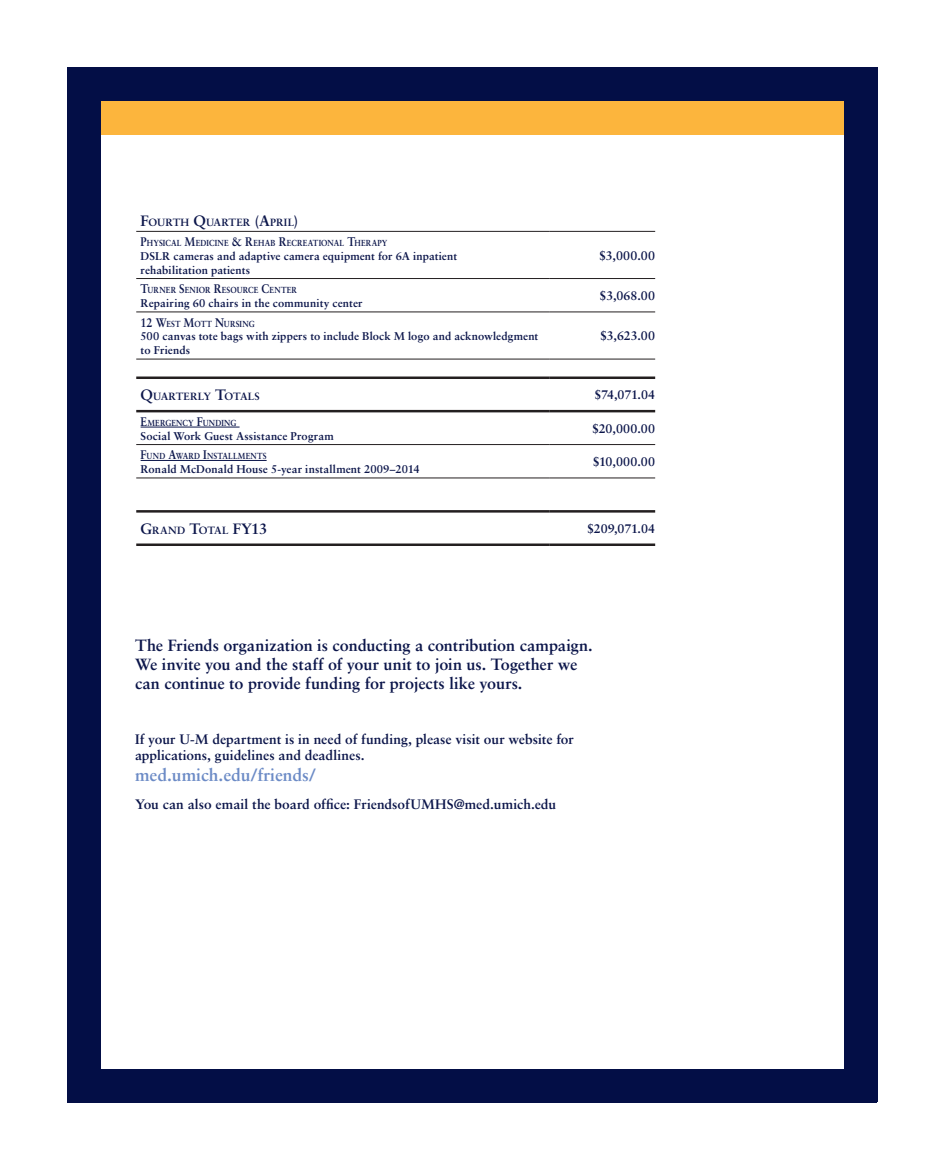
<style>
.page{position:relative;width:945px;height:1170px;background:#fff}
.page>*{position:absolute;margin:0;border:0;box-sizing:border-box;transform-origin:0 0}
.headline_page{font:700 17.5px "Sabon";color:#6c8bc6}
.headline_page-2{font:700 16.25px/18.8px "Sabon";color:#0b154a}
.headline_page-3{font:700 13.75px/16.2px "Sabon";letter-spacing:.005em;color:#0b154a}
.headline_page-4{font:700 12.5px "Sabon";letter-spacing:.01em;color:#0b154a}
.headline_page-5{font:700 11.25px/13.8px "Sabon";letter-spacing:.01em;color:#0b154a}
.headline_page-6{font:700 10.5px "Sabon";letter-spacing:.005em;color:#0b154a}
.headline_page-7{font:700 8.75px "Sabon";letter-spacing:.02em;color:#0b154a;scale:.87 1}
.s1{font-size:15px}
.s2{font-size:12.5px}
</style>
<div class="page">
<div style="left:90px;top:90px;width:765px;height:45px;background:#fcb53d"></div>
<div style="left:90px;top:68px;width:765px;height:33px;background:#030e46"></div>
<div style="left:68px;top:1069px;width:810px;height:33px;background:#030e46"></div>
<div style="left:68px;top:68px;width:33px;height:1023px;background:#030e46"></div>
<div style="left:844px;top:68px;width:34px;height:1034px;background:#030e46"></div>
<hr style="left:136px;top:231px;width:413px;height:1px;background:#231f20">
<hr style="left:549px;top:231px;width:106px;height:1px;background:#231f20">
<hr style="left:136px;top:278px;width:413px;height:1px;background:#231f20">
<hr style="left:549px;top:278px;width:106px;height:1px;background:#231f20">
<hr style="left:136px;top:312px;width:413px;height:1px;background:#231f20">
<hr style="left:549px;top:312px;width:106px;height:1px;background:#231f20">
<hr style="left:136px;top:359px;width:413px;height:1px;background:#231f20">
<hr style="left:549px;top:359px;width:106px;height:1px;background:#231f20">
<hr style="left:136px;top:377px;width:413px;height:2px;background:#231f20">
<hr style="left:549px;top:377px;width:106px;height:2px;background:#231f20">
<hr style="left:136px;top:544px;width:413px;height:2px;background:#231f20">
<hr style="left:549px;top:544px;width:106px;height:2px;background:#231f20">
<hr style="left:136px;top:444px;width:413px;height:1px;background:#231f20">
<hr style="left:549px;top:444px;width:106px;height:1px;background:#231f20">
<hr style="left:136px;top:478px;width:413px;height:1px;background:#231f20">
<hr style="left:549px;top:478px;width:106px;height:1px;background:#231f20">
<hr style="left:136px;top:510px;width:413px;height:3px;background:#231f20">
<hr style="left:549px;top:510px;width:106px;height:3px;background:#231f20">
<hr style="left:136px;top:410px;width:413px;height:2px;background:#231f20">
<hr style="left:549px;top:410px;width:106px;height:2px;background:#231f20">
<hr style="left:141px;top:427px;width:99px;height:1px;background:#0b154a">
<hr style="left:141px;top:460px;width:126px;height:1px;background:#0b154a">
<p class="headline_page-6" style="left:141px;top:216px;width:159px"><span class="s1">F</span>OURTH <span class="s1">Q</span>UARTER <span class="s1">(A</span>PRIL<span class="s1">)</span></p>
<p class="headline_page-7" style="left:141px;top:238px;width:285px"><span class="s2">P</span>HYSICAL <span class="s2">M</span>EDICINE <span class="s2">&amp; R</span>EHAB <span class="s2">R</span>ECREATIONAL <span class="s2">T</span>HERAPY</p>
<p class="headline_page-5" style="left:141px;top:249px;width:318px">DSLR cameras and adaptive camera equipment for 6A inpatient rehabilitation patients</p>
<p class="headline_page-4" style="left:599px;top:248px;width:58px">$3,000.00</p>
<p class="headline_page-7" style="left:141px;top:285px;width:181px"><span class="s2">T</span>URNER <span class="s2">S</span>ENIOR <span class="s2">R</span>ESOURCE <span class="s2">C</span>ENTER</p>
<p class="headline_page-5" style="left:141px;top:296px;width:224px">Repairing 60 chairs in the community center</p>
<p class="headline_page-4" style="left:600px;top:288px;width:57px">$3,068.00</p>
<p class="headline_page-7" style="left:141px;top:318px;width:132px"><span class="s2">12 W</span>EST <span class="s2">M</span>OTT <span class="s2">N</span>URSING</p>
<p class="headline_page-5" style="left:141px;top:329px;width:399px">500 canvas tote bags with zippers to include Block M logo and acknowledgment to Friends</p>
<p class="headline_page-4" style="left:600px;top:328px;width:57px">$3,623.00</p>
<p class="headline_page-6" style="left:141px;top:390px;width:121px"><span class="s1">Q</span>UARTERLY <span class="s1">T</span>OTALS</p>
<p class="headline_page-4" style="left:595px;top:387px;width:62px">$74,071.04</p>
<p class="headline_page-7" style="left:141px;top:417px;width:111px"><span class="s2">E</span>MERGENCY <span class="s2">F</span>UNDING</p>
<p class="headline_page-5" style="left:141px;top:429px;width:195px">Social Work Guest Assistance Program</p>
<p class="headline_page-4" style="left:592px;top:421px;width:65px">$20,000.00</p>
<p class="headline_page-7" style="left:141px;top:451px;width:146px"><span class="s2">F</span>UND <span class="s2">A</span>WARD <span class="s2">I</span>NSTALLMENTS</p>
<p class="headline_page-5" style="left:141px;top:462px;width:281px">Ronald McDonald House 5-year installment 2009–2014</p>
<p class="headline_page-4" style="left:593px;top:454px;width:64px">$10,000.00</p>
<p class="headline_page-6" style="left:141px;top:524px;width:128px"><span class="s1">G</span>RAND <span class="s1">T</span>OTAL <span class="s1">FY13</span></p>
<p class="headline_page-4" style="left:587px;top:521px;width:69px">$209,071.04</p>
<p class="headline_page-2" style="left:135px;top:636px;width:459px">The Friends organization is conducting a contribution campaign.<br>We invite you and the staff of your unit to join us. Together we can continue to provide funding for projects like yours.</p>
<p class="headline_page-3" style="left:135px;top:731px;width:440px">If your U-M department is in need of funding, please visit our website for applications, guidelines and deadlines.</p>
<p class="headline_page" style="left:135px;top:764px;width:182px">med.umich.edu/friends/</p>
<p class="headline_page-3" style="left:135px;top:795px;width:423px">You can also email the board office: FriendsofUMHS@med.umich.edu</p>
</div>
